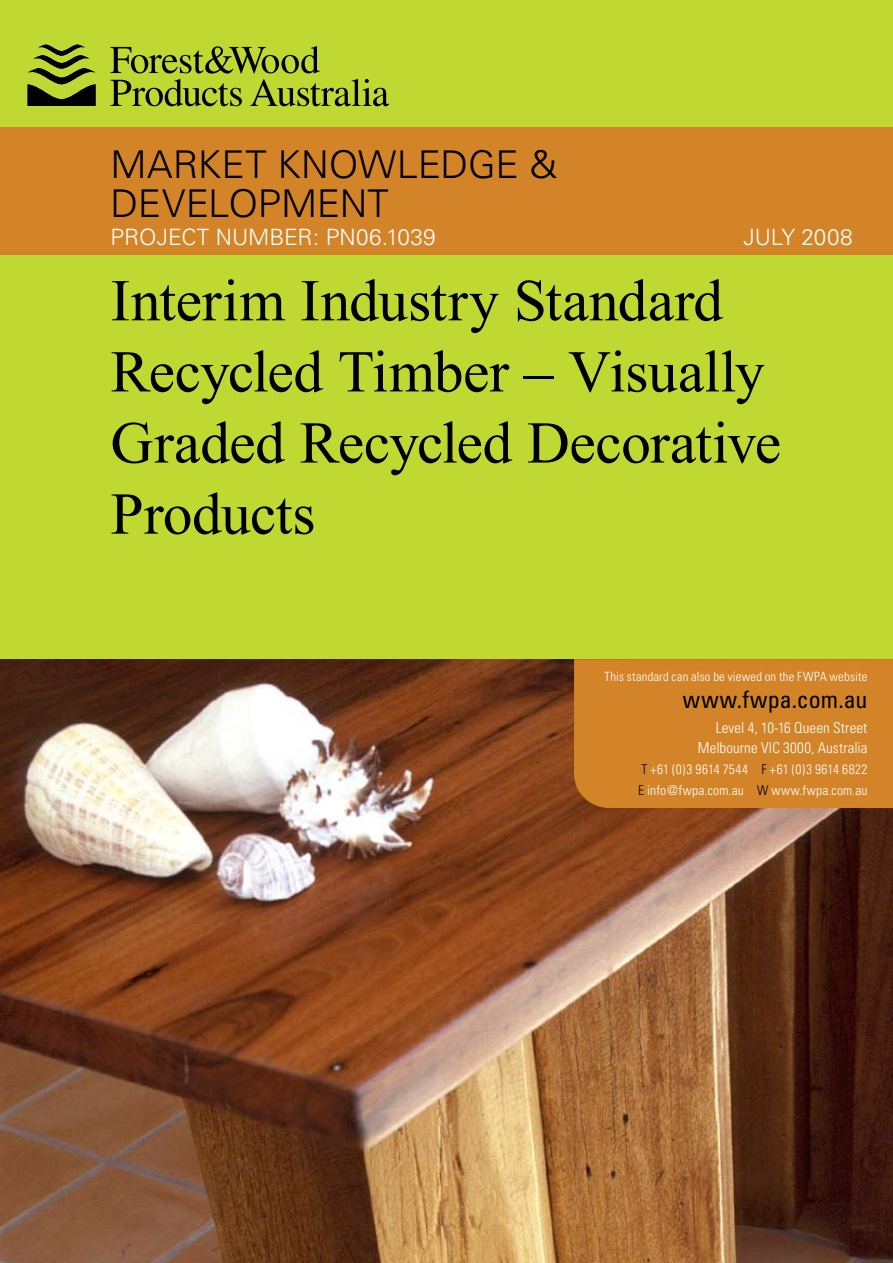
<style>
.page{position:relative;width:893px;height:1263px;background:#fff}
.page>*{position:absolute;margin:0;border:0;box-sizing:border-box;transform-origin:0 0}
.t1{font:59.25px/71.1px "Times New Roman";letter-spacing:-.005em;color:#000}
.t2{font:300 38.25px/39px "Univers";letter-spacing:-.005em;color:#000}
.t3{font:condensed 24px "Univers";letter-spacing:.005em;color:#000}
.t4{font:300 22.5px "Univers";color:#fff}
.t5{font:300 condensed 15px/20.7px "Univers";letter-spacing:.01em;color:#fff;text-align:right}
.t6{font:300 condensed 13.5px/20.7px "Univers";letter-spacing:.015em;color:#fff}
.t7{font:300 condensed 12.75px "Univers";letter-spacing:.015em;color:#fff}
.s1{color:#000}
</style>
<div class="page">
<img style="left:0;top:659px;width:893px;height:604px">
<div style="left:0;top:0;width:893px;height:659px;background:#bfd832"></div>
<div style="left:0;top:128px;width:893px;height:127px;background:#d38429"></div>
<div style="left:574px;top:659px;width:319px;height:149px;background:#d38429"></div>
<svg style="left:110px;top:46px;width:279px;height:60px"></svg>
<svg style="left:28px;top:45px;width:68px;height:61px"></svg>
<p class="t2" style="left:111px;top:145px;width:448px">MARKET KNOWLEDGE &amp;<br>DEVELOPMENT</p>
<p class="t4" style="left:111px;top:223px;width:327px">PROJECT NUMBER: PN06.1039</p>
<p class="t4" style="left:743px;top:223px;width:111px">JULY 2008</p>
<p class="t1" style="left:111px;top:264px;width:672px">Interim Industry Standard<br>Recycled Timber – Visually<br>Graded Recycled Decorative<br>Products</p>
<p class="t7" style="left:604px;top:669px;width:264px">This standard can also be viewed on the FWPA website</p>
<p class="t3" style="left:683px;top:684px;width:186px">www.fwpa.com.au</p>
<p class="t5" style="left:698px;top:717px;width:171px">Level 4, 10-16 Queen Street<br>Melbourne VIC 3000, Australia</p>
<p class="t6" style="left:638px;top:759px;width:231px"><span class="s1">T</span> +61 (0)3 9614 7544 <span class="s1">F</span> +61 (0)3 9614 6822<br><span class="s1">E</span> info@fwpa.com.au <span class="s1">W</span> www.fwpa.com.au</p>
</div>
